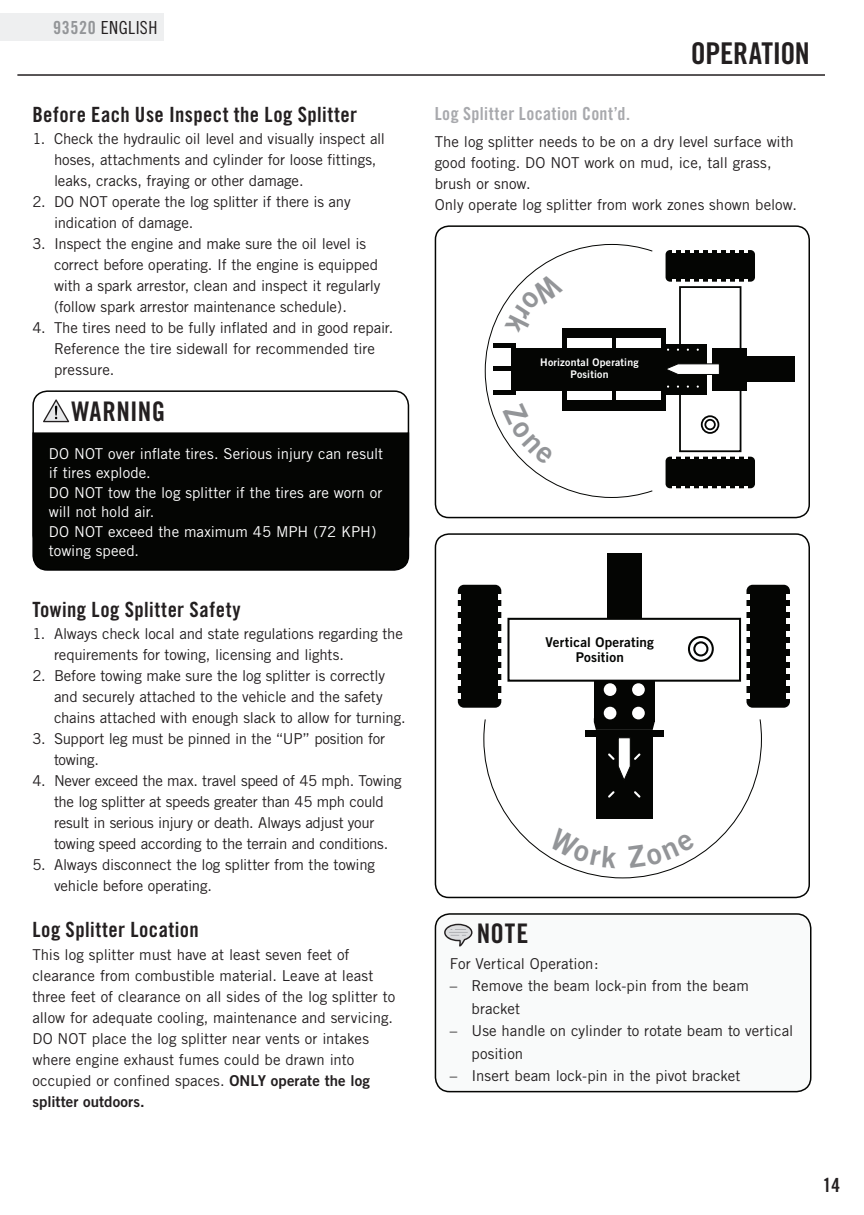
<style>
.page{position:relative;width:864px;height:1215px;background:#fff}
.page>*{position:absolute;margin:0;border:0;box-sizing:border-box;transform-origin:0 0}
.t1{font:30px "Trade Gothic Bold Cond Twenty";color:#231f20}
.t2{font:27px "Trade Gothic Bold Cond Twenty";letter-spacing:.015em;color:#231f20}
.t3{font:21px "Trade Gothic Bold Cond Twenty";letter-spacing:.02em;color:#231f20}
.t4{font:19.5px "Trade Gothic Bold Cond Twenty";color:#231f20}
.t5{font:18px "Trade Gothic Bold Cond Twenty";letter-spacing:.02em;color:#a8a9ad}
.t6{font:18px "Trade Gothic Cond Eighteen";letter-spacing:.025em;color:#231f20}
.t7{font:15px/21px "Trade Gothic";letter-spacing:-.005em;color:#231f20}
.t8{font:15px/19.5px "Trade Gothic";color:#fff}
.t9{font:15px/21px "Trade Gothic";letter-spacing:-.025em;color:#231f20}
.t10{font:15px "Trade Gothic Bold Two";letter-spacing:.005em;color:#231f20}
.t11{font:13.5px/15px "Trade Gothic Bold Two";letter-spacing:.01em;color:#040503;text-align:center}
.t12{font:10.5px/12px "Trade Gothic Bold Two";letter-spacing:.02em;color:#fff;text-align:center}
.s1{font-family:"Trade Gothic Bold Cond Twenty";color:#939598}
.s2{font-family:"Trade Gothic Bold Two"}
</style>
<div class="page">
<hr style="left:17px;top:74px;width:808px;height:2px;background:#231f20">
<div style="left:0;top:14px;width:164px;height:27px;background:#eeeff0"></div>
<svg style="left:32px;top:13px;width:378px;height:418px"></svg>
<div style="left:32px;top:431px;width:378px;height:140px;background:#040503"></div>
<svg style="left:43px;top:399px;width:26px;height:23px"></svg>
<div style="left:458px;top:585px;width:43px;height:123px;background:#040503;border-radius:6px"></div>
<svg style="left:498px;top:644px;width:3px;height:5px"></svg>
<svg style="left:498px;top:656px;width:3px;height:5px"></svg>
<svg style="left:498px;top:668px;width:3px;height:6px"></svg>
<svg style="left:498px;top:681px;width:3px;height:5px"></svg>
<svg style="left:498px;top:693px;width:3px;height:5px"></svg>
<svg style="left:498px;top:631px;width:3px;height:6px"></svg>
<svg style="left:498px;top:619px;width:3px;height:5px"></svg>
<svg style="left:498px;top:606px;width:3px;height:6px"></svg>
<svg style="left:498px;top:594px;width:3px;height:5px"></svg>
<svg style="left:458px;top:644px;width:3px;height:5px"></svg>
<svg style="left:458px;top:656px;width:3px;height:5px"></svg>
<svg style="left:458px;top:668px;width:3px;height:6px"></svg>
<svg style="left:458px;top:681px;width:3px;height:5px"></svg>
<svg style="left:458px;top:693px;width:3px;height:5px"></svg>
<svg style="left:458px;top:631px;width:3px;height:6px"></svg>
<svg style="left:458px;top:619px;width:3px;height:5px"></svg>
<svg style="left:458px;top:606px;width:3px;height:6px"></svg>
<svg style="left:458px;top:594px;width:3px;height:5px"></svg>
<div style="left:747px;top:585px;width:43px;height:123px;background:#040503;border-radius:6px"></div>
<svg style="left:787px;top:644px;width:3px;height:5px"></svg>
<svg style="left:787px;top:656px;width:3px;height:5px"></svg>
<svg style="left:787px;top:668px;width:3px;height:6px"></svg>
<svg style="left:787px;top:681px;width:3px;height:5px"></svg>
<svg style="left:787px;top:693px;width:3px;height:5px"></svg>
<svg style="left:787px;top:631px;width:3px;height:6px"></svg>
<svg style="left:787px;top:619px;width:3px;height:5px"></svg>
<svg style="left:787px;top:606px;width:3px;height:6px"></svg>
<svg style="left:787px;top:594px;width:3px;height:5px"></svg>
<svg style="left:747px;top:644px;width:3px;height:5px"></svg>
<svg style="left:747px;top:656px;width:3px;height:5px"></svg>
<svg style="left:747px;top:668px;width:3px;height:6px"></svg>
<svg style="left:747px;top:681px;width:3px;height:5px"></svg>
<svg style="left:747px;top:693px;width:3px;height:5px"></svg>
<svg style="left:747px;top:631px;width:3px;height:6px"></svg>
<svg style="left:747px;top:619px;width:3px;height:5px"></svg>
<svg style="left:747px;top:606px;width:3px;height:6px"></svg>
<svg style="left:747px;top:594px;width:3px;height:5px"></svg>
<div style="left:507px;top:618px;width:234px;height:64px;border:2px solid #040503"></div>
<div style="left:607px;top:554px;width:35px;height:65px;background:#040503"></div>
<div style="left:594px;top:681px;width:61px;height:41px;background:#040503"></div>
<div style="left:604px;top:683px;width:12px;height:13px;background:#fff;border-radius:50%"></div>
<div style="left:632px;top:683px;width:13px;height:13px;background:#fff;border-radius:50%"></div>
<div style="left:604px;top:707px;width:12px;height:12px;background:#fff;border-radius:50%"></div>
<div style="left:632px;top:707px;width:13px;height:12px;background:#fff;border-radius:50%"></div>
<div style="left:693px;top:641px;width:15px;height:15px;border:2px solid #040503;border-radius:50%"></div>
<div style="left:688px;top:636px;width:26px;height:26px;border:2px solid #040503;border-radius:50%"></div>
<svg style="left:483px;top:718px;width:279px;height:161px"></svg>
<svg style="left:608px;top:737px;width:33px;height:46px"></svg>
<div style="left:435px;top:533px;width:375px;height:365px;border:2px solid #040503;border-radius:14px"></div>
<div style="left:679px;top:286px;width:62px;height:166px;border:2px solid #040503"></div>
<div style="left:713px;top:348px;width:34px;height:42px;background:#040503"></div>
<div style="left:730px;top:357px;width:64px;height:25px;background:#040503"></div>
<div style="left:563px;top:328px;width:103px;height:82px;background:#040503"></div>
<div style="left:617px;top:338px;width:44px;height:62px;background:#fff"></div>
<div style="left:511px;top:348px;width:155px;height:42px;background:#040503"></div>
<div style="left:704px;top:419px;width:12px;height:11px;border:2px solid #040503;border-radius:50%"></div>
<div style="left:701px;top:415px;width:18px;height:19px;border:2px solid #040503;border-radius:50%"></div>
<div style="left:666px;top:344px;width:41px;height:50px;background:#040503"></div>
<svg style="left:667px;top:363px;width:52px;height:12px"></svg>
<div style="left:666px;top:457px;width:89px;height:31px;background:#040503;border-radius:4px"></div>
<svg style="left:672px;top:457px;width:76px;height:2px"></svg>
<svg style="left:672px;top:486px;width:76px;height:2px"></svg>
<div style="left:666px;top:250px;width:89px;height:32px;background:#040503;border-radius:4px"></div>
<svg style="left:672px;top:250px;width:76px;height:2px"></svg>
<svg style="left:672px;top:279px;width:76px;height:3px"></svg>
<svg style="left:484px;top:244px;width:169px;height:254px"></svg>
<div style="left:435px;top:225px;width:375px;height:293px;border:2px solid #040503;border-radius:14px"></div>
<div style="left:435px;top:914px;width:376px;height:178px;background:#f9fafa;border-radius:14px"></div>
<div style="left:435px;top:913px;width:376px;height:179px;border:2px solid #040503;border-radius:14px"></div>
<svg style="left:444px;top:924px;width:29px;height:23px"></svg>
<svg style="left:549px;top:827px;width:68px;height:41px"></svg>
<svg style="left:628px;top:833px;width:67px;height:35px"></svg>
<svg style="left:505px;top:273px;width:58px;height:63px"></svg>
<svg style="left:503px;top:402px;width:51px;height:63px"></svg>
<p class="t6" style="left:53px;top:17px;width:106px"><span class="s1">93520</span> ENGLISH</p>
<h3 class="t3" style="left:32px;top:102px;width:326px">Before Each Use Inspect the Log Splitter</h3>
<p class="t7" style="left:54px;top:128px;width:333px;text-indent:-22px">1. Check the hydraulic oil level and visually inspect all hoses, attachments and cylinder for loose fittings, leaks, cracks, fraying or other damage.</p>
<p class="t7" style="left:54px;top:191px;width:298px;text-indent:-22px">2. DO NOT operate the log splitter if there is any indication of damage.</p>
<p class="t7" style="left:54px;top:233px;width:328px;text-indent:-22px">3. Inspect the engine and make sure the oil level is correct before operating. If the engine is equipped with a spark arrestor, clean and inspect it regularly (follow spark arrestor maintenance schedule).</p>
<p class="t7" style="left:54px;top:317px;width:341px;text-indent:-22px">4. The tires need to be fully inflated and in good repair.<br>Reference the tire sidewall for recommended tire pressure.</p>
<h2 class="t2" style="left:71px;top:395px;width:95px">WARNING</h2>
<p class="t8" style="left:49px;top:443px;width:336px">DO NOT over inflate tires. Serious injury can result if tires explode.<br>DO NOT tow the log splitter if the tires are worn or will not hold air.<br>DO NOT exceed the maximum 45 MPH (72 KPH) towing speed.</p>
<h3 class="t3" style="left:32px;top:597px;width:210px">Towing Log Splitter Safety</h3>
<p class="t7" style="left:54px;top:623px;width:351px;text-indent:-22px">1. Always check local and state regulations regarding the requirements for towing, licensing and lights.</p>
<p class="t7" style="left:54px;top:665px;width:353px;text-indent:-22px">2. Before towing make sure the log splitter is correctly and securely attached to the vehicle and the safety chains attached with enough slack to allow for turning.</p>
<p class="t9" style="left:54px;top:728px;width:333px;text-indent:-22px">3. Support leg must be pinned in the “UP” position for towing.</p>
<p class="t7" style="left:32px;top:770px;width:371px;text-align:center">4. Never exceed the max. travel speed of 45 mph. Towing the log splitter at speeds greater than 45 mph could<br>result in serious injury or death. Always adjust your<br>towing speed according to the terrain and conditions.</p>
<p class="t7" style="left:54px;top:854px;width:323px;text-indent:-22px">5. Always disconnect the log splitter from the towing vehicle before operating.</p>
<h3 class="t3" style="left:32px;top:917px;width:168px">Log Splitter Location</h3>
<p class="t7" style="left:32px;top:944px;width:364px">This log splitter must have at least seven feet of clearance from combustible material. Leave at least three feet of clearance on all sides of the log splitter to allow for adequate cooling, maintenance and servicing.<br>DO NOT place the log splitter near vents or intakes where engine exhaust fumes could be drawn into occupied or confined spaces. <span class="s2">ONLY operate the log</span></p>
<p class="t10" style="left:32px;top:1092px;width:114px">splitter outdoors.</p>
<p class="t5" style="left:435px;top:102px;width:197px">Log Splitter Location Cont’d.</p>
<h1 class="t1" style="left:691px;top:35px;width:29px">Operation</h1>
<p class="t7" style="left:435px;top:131px;width:364px">The log splitter needs to be on a dry level surface with good footing. DO NOT work on mud, ice, tall grass, brush or snow.<br>Only operate log splitter from work zones shown below.</p>
<p class="t12" style="left:540px;top:356px;width:100px">Horizontal Operating<br>Position</p>
<p class="t11" style="left:546px;top:634px;width:110px">Vertical Operating<br>Position</p>
<h2 class="t2" style="left:477px;top:917px;width:53px">NOTE</h2>
<p class="t7" style="left:450px;top:953px;width:150px">For Vertical Operation:</p>
<p class="t7" style="left:472px;top:974px;width:279px;line-height:22.5px;text-indent:-22px">– Remove the beam lock-pin from the beam bracket</p>
<p class="t7" style="left:472px;top:1019px;width:323px;line-height:22.5px;text-indent:-22px">– Use handle on cylinder to rotate beam to vertical position</p>
<p class="t7" style="left:450px;top:1065px;width:292px">– Insert beam lock-pin in the pivot bracket</p>
<h3 class="t4" style="left:823px;top:1173px;width:19px">14</h3>
</div>
